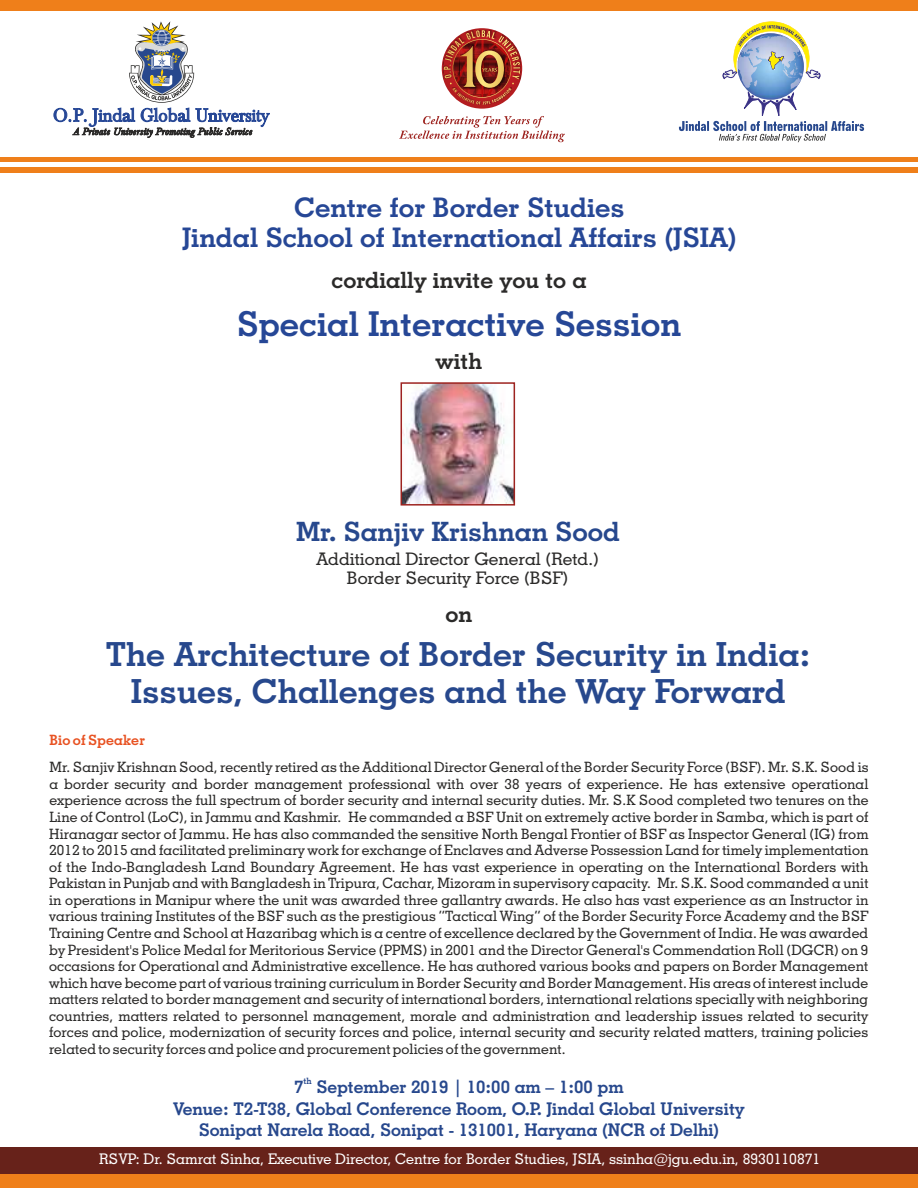
<style>
.page{position:relative;width:918px;height:1188px;background:#fff}
.page>*{position:absolute;margin:0;border:0;box-sizing:border-box;transform-origin:0 0}
.t1{font:700 34.35px "Geometric Slab 703 BT";color:#264796}
.t2{font:700 33.3px/37px "Geometric Slab 703 BT";color:#27488d;text-align:center}
.t3{font:700 27px/30.2px "Geometric Slab 703 BT";color:#264796;text-align:center}
.t4{font:700 26.7px "Geometric Slab 703 BT";color:#27488d}
.t5{font:700 22.5px "Geometric Slab 703 BT";color:#2b2a29}
.t6{font:700 17.55px/21.5px "Geometric Slab 703 BT";color:#27488d;text-align:center}
.t7{font:500 17.25px/19.4px "Geometric Slab 703 BT";color:#2b2a29;text-align:center}
.t8{font:500 14.7px "Geometric Slab 703 BT";color:#fefefe}
.t9{font:500 14.25px/16.5px "Geometric Slab 703 BT";letter-spacing:.01em;color:#2b2a29;text-align:justify}
.t10{font:700 14.25px "Geometric Slab 703 BT";letter-spacing:.01em;color:#e85222}
.t11{font:700 8.7px "Geometric Slab 703 BT";color:#27488d}
</style>
<div class="page">
<div style="left:0;top:157px;width:918px;height:15px;background:#ef7f1a"></div>
<hr style="left:0;top:163px;width:918px;height:4px;background:#fefefe">
<div style="left:1px;top:1174px;width:917px;height:14px;background:#ef7f1a"></div>
<div style="left:0;top:1147px;width:918px;height:27px;background:#67221a"></div>
<img style="left:403px;top:384px;width:110px;height:120px">
<div style="left:401px;top:382px;width:114px;height:124px;border:1px solid #9d231f"></div>
<div style="left:0;top:0;width:918px;height:11px;background:#ef7f1a"></div>
<svg style="left:53px;top:21px;width:217px;height:117px"></svg>
<img style="left:740px;top:79px;width:62px;height:12px">
<svg style="left:679px;top:91px;width:185px;height:51px"></svg>
<svg style="left:723px;top:21px;width:97px;height:58px"></svg>
<svg style="left:442px;top:28px;width:80px;height:81px"></svg>
<img style="left:444px;top:30px;width:76px;height:49px">
<div style="left:452px;top:88px;width:60px;height:17px;background:#fff"></div>
<img style="left:452px;top:88px;width:57px;height:17px">
<img style="left:453px;top:39px;width:58px;height:59px">
<svg style="left:399px;top:116px;width:166px;height:26px"></svg>
<h3 class="t3" style="left:182px;top:195px;width:556px">Centre for Border Studies<br>Jindal School of International Affairs (JSIA)</h3>
<h3 class="t5" style="left:331px;top:271px;width:257px">cordially invite you to a</h3>
<h1 class="t1" style="left:237px;top:310px;width:446px">Special Interactive Session</h1>
<h3 class="t5" style="left:436px;top:352px;width:48px">with</h3>
<h3 class="t4" style="left:296px;top:521px;width:325px">Mr. Sanjiv Krishnan Sood</h3>
<p class="t7" style="left:316px;top:551px;width:284px">Additional Director General (Retd.)<br>Border Security Force (BSF)</p>
<h3 class="t5" style="left:445px;top:605px;width:28px">on</h3>
<h2 class="t2" style="left:106px;top:638px;width:707px">The Architecture of Border Security in India:<br>Issues, Challenges and the Way Forward</h2>
<p class="t10" style="left:49px;top:734px;width:97px">Bio of Speaker</p>
<p class="t9" style="left:49px;top:760px;width:821px">Mr. Sanjiv Krishnan Sood, recently retired as the Additional Director General of the Border Security Force (BSF). Mr. S.K. Sood is a border security and border management professional with over 38 years of experience. He has extensive operational experience across the full spectrum of border security and internal security duties. Mr. S.K Sood completed two tenures on the Line of Control (LoC), in Jammu and Kashmir. He commanded a BSF Unit on extremely active border in Samba, which is part of Hiranagar sector of Jammu. He has also commanded the sensitive North Bengal Frontier of BSF as Inspector General (IG) from 2012 to 2015 and facilitated preliminary work for exchange of Enclaves and Adverse Possession Land for timely implementation of the Indo-Bangladesh Land Boundary Agreement. He has vast experience in operating on the International Borders with Pakistan in Punjab and with Bangladesh in Tripura, Cachar, Mizoram in supervisory capacity. Mr. S.K. Sood commanded a unit in operations in Manipur where the unit was awarded three gallantry awards. He also has vast experience as an Instructor in various training Institutes of the BSF such as the prestigious “Tactical Wing” of the Border Security Force Academy and the BSF Training Centre and School at Hazaribag which is a centre of excellence declared by the Government of India. He was awarded by President's Police Medal for Meritorious Service (PPMS) in 2001 and the Director General's Commendation Roll (DGCR) on 9 occasions for Operational and Administrative excellence. He has authored various books and papers on Border Management which have become part of various training curriculum in Border Security and Border Management. His areas of interest include matters related to border management and security of international borders, international relations specially with neighboring countries, matters related to personnel management, morale and administration and leadership issues related to security forces and police, modernization of security forces and police, internal security and security related matters, training policies related to security forces and police and procurement policies of the government.</p>
<p class="t11" style="left:304px;top:1078px;width:10px">th</p>
<p class="t6" style="left:173px;top:1078px;width:573px">7 September 2019 | 10:00 am – 1:00 pm<br>Venue: T2-T38, Global Conference Room, O.P. Jindal Global University<br>Sonipat Narela Road, Sonipat - 131001, Haryana (NCR of Delhi)</p>
<p class="t8" style="left:99px;top:1153px;width:723px">RSVP: Dr. Samrat Sinha, Executive Director, Centre for Border Studies, JSIA, ssinha@jgu.edu.in, 8930110871</p>
</div>
